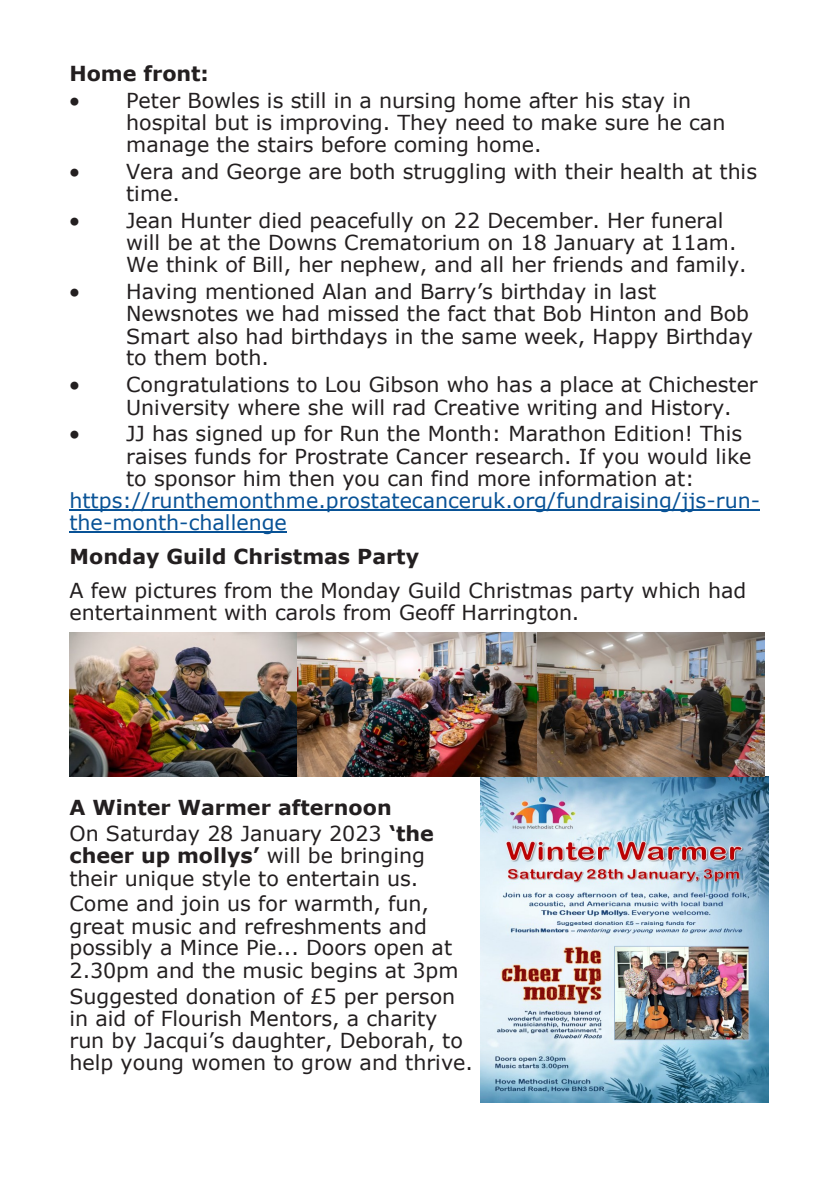
<style>
.page{position:relative;width:840px;height:1191px;background:#fff}
.page>*{position:absolute;margin:0;border:0;box-sizing:border-box;transform-origin:0 0}
.t1{font:20.6px/22px "Verdana";color:#231f20}
.t2{font:700 20.6px/26.2px "Verdana";color:#231f20}
.t3{font:20.6px/22.2px "Verdana";color:#085296}
.s1{font-weight:400}
.s2{font-weight:700}
</style>
<div class="page">
<hr style="left:69px;top:509px;width:690px;height:2px;background:#085296">
<hr style="left:69px;top:531px;width:218px;height:2px;background:#085296">
<img style="left:480px;top:776px;width:287px;height:326px">
<img style="left:70px;top:632px;width:694px;height:144px">
<p class="t2" style="left:69px;top:60px;width:141px">Home front:</p>
<p class="t1" style="left:126px;top:89px;width:600px;text-indent:-57px">• Peter Bowles is still in a nursing home after his stay in hospital but is improving. They need to make sure he can manage the stairs before coming home.</p>
<p class="t1" style="left:126px;top:160px;width:632px;line-height:22.6px;text-indent:-57px">• Vera and George are both struggling with their health at this time.</p>
<p class="t1" style="left:126px;top:209px;width:621px;text-indent:-57px">• Jean Hunter died peacefully on 22 December. Her funeral will be at the Downs Crematorium on 18 January at 11am.<br>We think of Bill, her nephew, and all her friends and family.</p>
<p class="t1" style="left:126px;top:280px;width:628px;text-indent:-57px">• Having mentioned Alan and Barry’s birthday in last Newsnotes we had missed the fact that Bob Hinton and Bob Smart also had birthdays in the same week, Happy Birthday to them both.</p>
<p class="t1" style="left:126px;top:373px;width:632px;line-height:22.8px;text-indent:-57px">• Congratulations to Lou Gibson who has a place at Chichester<br>University where she will rad Creative writing and History.</p>
<p class="t1" style="left:126px;top:422px;width:626px;text-indent:-57px">• JJ has signed up for Run the Month: Marathon Edition! This raises funds for Prostrate Cancer research. If you would like to sponsor him then you can find more information at:</p>
<p class="t3" style="left:69px;top:489px;width:692px">https://runthemonthme.prostatecanceruk.org/fundraising/jjs-run&shy;the-month-challenge</p>
<p class="t2" style="left:69px;top:543px;width:351px">Monday Guild Christmas Party</p>
<p class="t1" style="left:69px;top:579px;width:678px">A few pictures from the Monday Guild Christmas party which had entertainment with carols from Geoff Harrington.</p>
<p class="t2" style="left:69px;top:794px;width:365px">A Winter Warmer afternoon<br><span class="s1">On Saturday 28 January 2023</span> ‘the</p>
<p class="t1" style="left:69px;top:844px;width:357px"><span class="s2">cheer up mollys’</span> will be bringing their unique style to entertain us.</p>
<p class="t1" style="left:69px;top:892px;width:390px">Come and join us for warmth, fun, great music and refreshments and possibly a Mince Pie... Doors open at 2.30pm and the music begins at 3pm</p>
<p class="t1" style="left:69px;top:985px;width:405px">Suggested donation of £5 per person in aid of Flourish Mentors, a charity run by Jacqui’s daughter, Deborah, to help young women to grow and thrive.</p>
</div>
